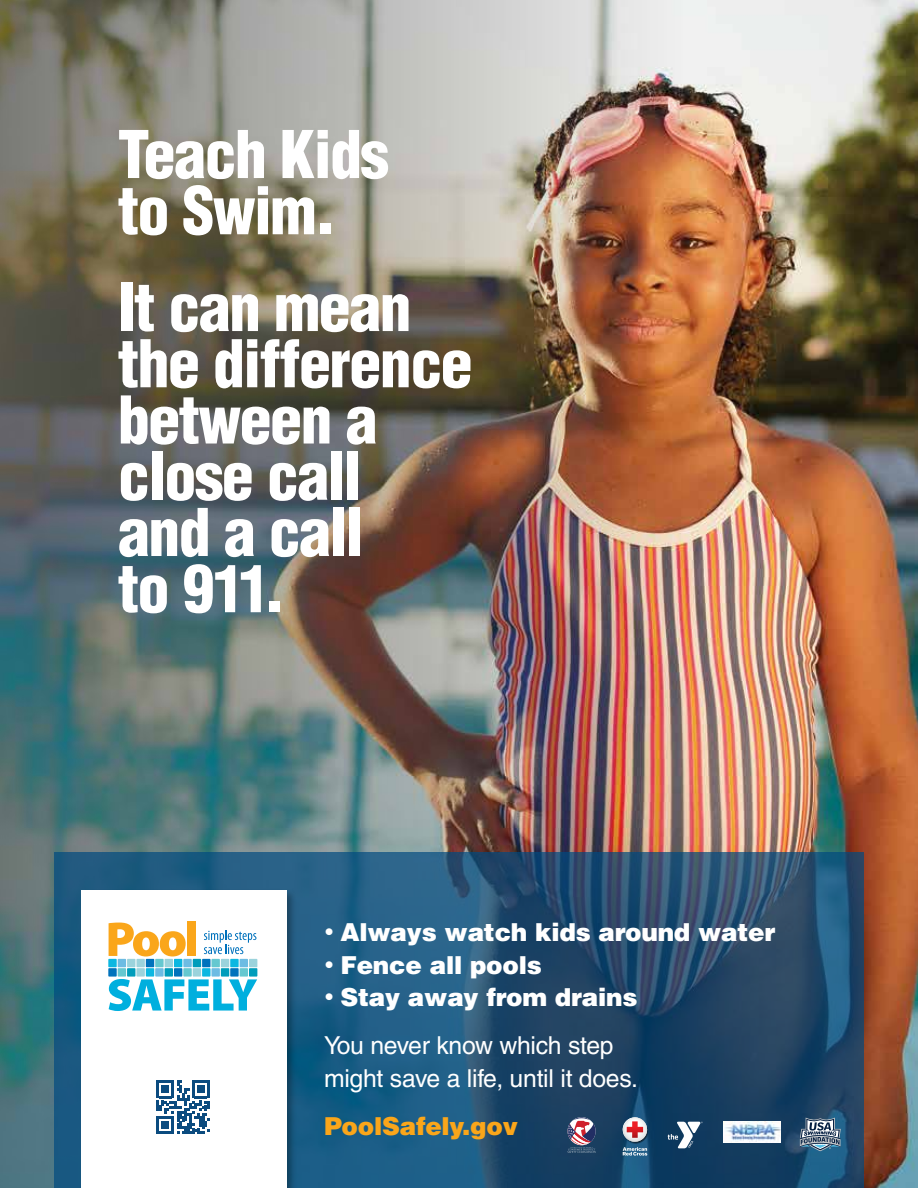
<style>
.page{position:relative;width:918px;height:1188px;background:#fff}
.page>*{position:absolute;margin:0;border:0;box-sizing:border-box;transform-origin:0 0}
.t1{font:900 condensed 64.2px/56.2px "Helvetica LT Std";letter-spacing:-.025em;color:#fff}
.t2{font:24.75px/47.8px "Helvetica LT Std";letter-spacing:-.01em;color:#fff}
.t3{font:900 24.75px "Helvetica LT Std";letter-spacing:-.01em;color:#fff}
.t4{font:900 24.75px "Helvetica LT Std";letter-spacing:-.01em;color:#faa61a}
.s1{font-size:20.25px}
.s2{font-weight:900;font-size:20.25px}
.s3{font-weight:900}
</style>
<div class="page">
<img style="left:688px;top:0;width:230px;height:1188px">
<img style="left:0;top:0;width:688px;height:1188px">
<svg style="left:54px;top:853px;width:810px;height:335px;background:#205073"></svg>
<svg style="left:612px;top:1107px;width:46px;height:59px;background:#124368"></svg>
<svg style="left:622px;top:1117px;width:26px;height:39px"></svg>
<svg style="left:568px;top:1117px;width:28px;height:36px"></svg>
<svg style="left:668px;top:1122px;width:35px;height:26px"></svg>
<img style="left:724px;top:1122px;width:57px;height:20px">
<div style="left:80px;top:889px;width:217px;height:299px;background:#000;opacity:.3"></div>
<div style="left:81px;top:890px;width:205px;height:298px;background:#fff"></div>
<svg style="left:204px;top:930px;width:52px;height:24px"></svg>
<div style="left:136px;top:968px;width:9px;height:9px;background:#9bd3dc"></div>
<div style="left:146px;top:968px;width:8px;height:9px;background:#0cb7e1"></div>
<div style="left:155px;top:968px;width:9px;height:9px;background:#6dbce3"></div>
<div style="left:165px;top:968px;width:8px;height:9px;background:#009dbb"></div>
<div style="left:174px;top:968px;width:8px;height:9px;background:#0072bc"></div>
<div style="left:146px;top:959px;width:8px;height:8px;background:#0072bc"></div>
<div style="left:155px;top:959px;width:9px;height:8px;background:#65c8d0"></div>
<div style="left:165px;top:959px;width:8px;height:8px;background:#9bd3dc"></div>
<div style="left:174px;top:959px;width:8px;height:8px;background:#0cb7e1"></div>
<div style="left:183px;top:968px;width:9px;height:9px;background:#65c8d0"></div>
<div style="left:193px;top:968px;width:8px;height:9px;background:#9bd3dc"></div>
<div style="left:202px;top:968px;width:8px;height:9px;background:#0cb7e1"></div>
<div style="left:211px;top:968px;width:9px;height:9px;background:#6dbce3"></div>
<div style="left:221px;top:968px;width:8px;height:9px;background:#009dbb"></div>
<div style="left:183px;top:959px;width:9px;height:8px;background:#6dbce3"></div>
<div style="left:193px;top:959px;width:8px;height:8px;background:#009dbb"></div>
<div style="left:202px;top:959px;width:8px;height:8px;background:#0072bc"></div>
<div style="left:211px;top:959px;width:9px;height:8px;background:#65c8d0"></div>
<div style="left:221px;top:959px;width:8px;height:8px;background:#9bd3dc"></div>
<div style="left:230px;top:968px;width:9px;height:9px;background:#0072bc"></div>
<div style="left:240px;top:968px;width:8px;height:9px;background:#65c8d0"></div>
<div style="left:230px;top:959px;width:9px;height:8px;background:#0cb7e1"></div>
<div style="left:240px;top:959px;width:8px;height:8px;background:#6dbce3"></div>
<div style="left:249px;top:968px;width:8px;height:9px;background:#009dbb"></div>
<div style="left:249px;top:959px;width:8px;height:8px;background:#9bd3dc"></div>
<div style="left:108px;top:968px;width:9px;height:9px;background:#0072bc"></div>
<div style="left:118px;top:968px;width:8px;height:9px;background:#65c8d0"></div>
<div style="left:108px;top:959px;width:9px;height:8px;background:#0cb7e1"></div>
<div style="left:118px;top:959px;width:8px;height:8px;background:#6dbce3"></div>
<div style="left:127px;top:968px;width:8px;height:9px;background:#009dbb"></div>
<div style="left:127px;top:959px;width:8px;height:8px;background:#9bd3dc"></div>
<div style="left:136px;top:959px;width:9px;height:8px;background:#9bd3dc"></div>
<svg style="left:109px;top:923px;width:77px;height:33px"></svg>
<div style="left:187px;top:921px;width:9px;height:35px;background:#faa61a"></div>
<svg style="left:109px;top:979px;width:148px;height:32px"></svg>
<svg style="left:156px;top:1081px;width:54px;height:53px"></svg>
<svg style="left:800px;top:1118px;width:41px;height:33px"></svg>
<p class="t1" style="left:118px;top:126px;width:273px">Teach Kids to Swim.</p>
<p class="t1" style="left:118px;top:279px;width:356px">It can mean the difference between a close call<br>and a call<br>to 911.</p>
<p class="t3" style="left:324px;top:916px;width:453px"><span class="s1">•</span> Always watch kids around water</p>
<p class="t3" style="left:324px;top:949px;width:219px"><span class="s1">•</span> Fence all pools</p>
<p class="t2" style="left:324px;top:974px;width:315px"><span class="s2">•</span> <span class="s3">Stay away from drains<br></span>You never know which step</p>
<p class="t2" style="left:324px;top:1054px;width:316px">might save a life, until it does.</p>
<p class="t4" style="left:324px;top:1110px;width:195px">PoolSafely.gov</p>
</div>
